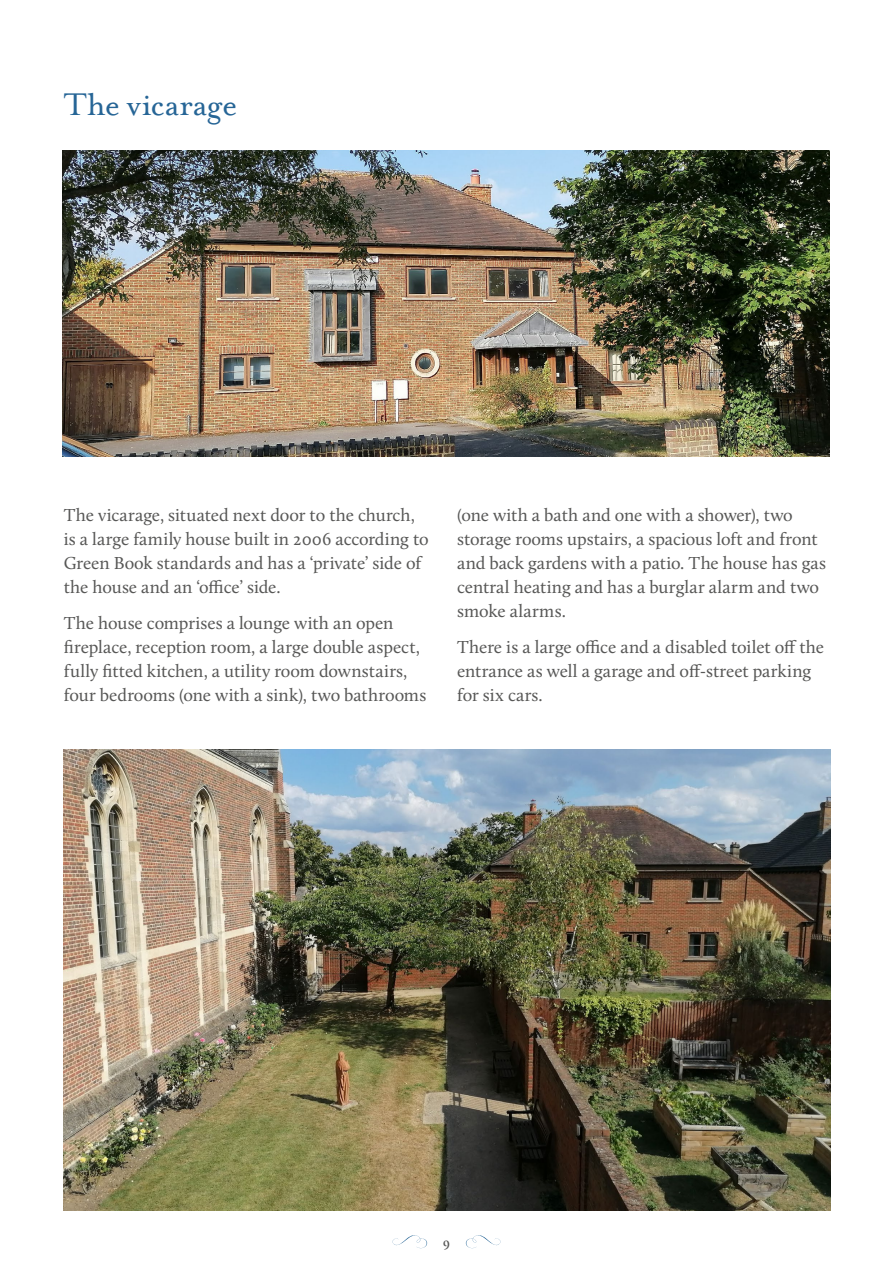
<style>
.page{position:relative;width:893px;height:1263px;background:#fff}
.page>*{position:absolute;margin:0;border:0;box-sizing:border-box;transform-origin:0 0}
.t1{font:36px "Mrs Eaves OT";letter-spacing:-.01em;color:#266596}
.t2{font:18px/24px "Calluna";letter-spacing:-.005em;color:#575756}
.t3{font:600 13.5px "Calluna";color:#575756}
</style>
<div class="page">
<svg style="left:465px;top:1235px;width:36px;height:13px"></svg>
<svg style="left:392px;top:1235px;width:36px;height:13px"></svg>
<img style="left:63px;top:150px;width:766px;height:306px">
<img style="left:64px;top:750px;width:766px;height:460px">
<h1 class="t1" style="left:64px;top:85px;width:175px">The vicarage</h1>
<p class="t2" style="left:64px;top:502px;width:366px">The vicarage, situated next door to the church, is a large family house built in 2006 according to Green Book standards and has a ‘private’ side of the house and an ‘office’ side.</p>
<p class="t2" style="left:64px;top:611px;width:364px">The house comprises a lounge with an open fireplace, reception room, a large double aspect, fully fitted kitchen, a utility room downstairs, four bedrooms (one with a sink), two bathrooms</p>
<p class="t2" style="left:457px;top:502px;width:370px">(one with a bath and one with a shower), two storage rooms upstairs, a spacious loft and front and back gardens with a patio. The house has gas central heating and has a burglar alarm and two smoke alarms.</p>
<p class="t2" style="left:457px;top:635px;width:368px">There is a large office and a disabled toilet off the entrance as well a garage and off-street parking for six cars.</p>
<p class="t3" style="left:443px;top:1234px;width:9px">9</p>
</div>
